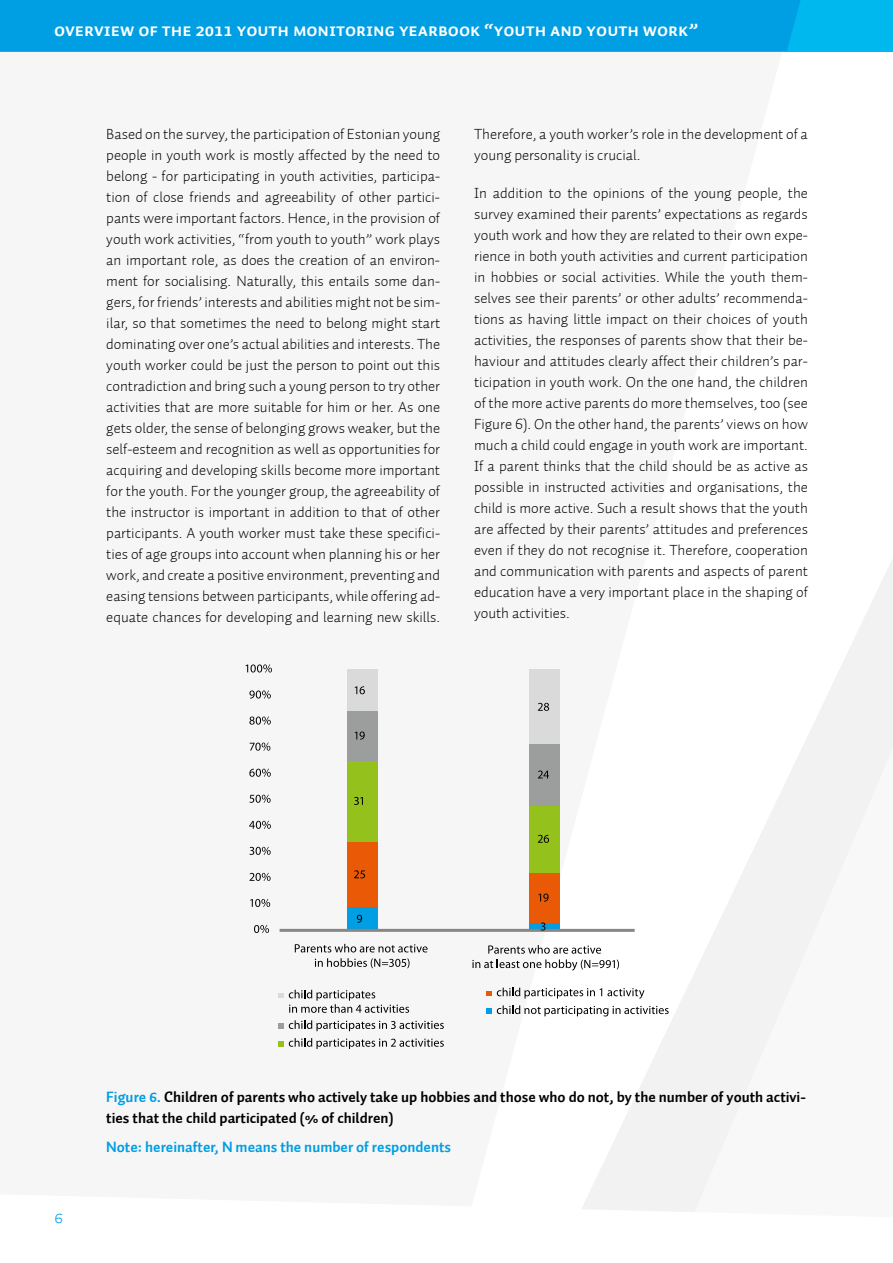
<style>
.page{position:relative;width:893px;height:1263px;background:#fff}
.page>*{position:absolute;margin:0;border:0;box-sizing:border-box;transform-origin:0 0}
.t1{font:18px "Auto 1 Bold Sm Cp";color:#fff}
.t2{font:18px "Auto 1 Light Sm Cp";color:#009ee3}
.t3{font:15px/21px "Auto 1 Light LF";color:#000;text-align:justify}
.t4{font:700 15px/21px "Auto 1";color:#000}
.t5{font:15px "Auto 1 Bold LF";color:#009ee3}
.s1{color:#009ee3}
</style>
<div class="page">
<svg style="left:556px;top:559px;width:337px;height:635px"></svg>
<svg style="left:673px;top:748px;width:220px;height:446px"></svg>
<svg style="left:582px;top:1194px;width:120px;height:18px;fill:#f2f2f2"></svg>
<div style="left:0;top:0;width:893px;height:51px;background:#00b8ed"></div>
<div style="left:0;top:0;width:801px;height:51px;background:#009ee3"></div>
<div style="left:347px;top:907px;width:30px;height:23px;background:#009ee3"></div>
<svg style="left:530px;top:923px;width:30px;height:6px"></svg>
<div style="left:347px;top:841px;width:30px;height:66px;background:#ea5a06"></div>
<div style="left:530px;top:872px;width:30px;height:51px;background:#ea5a06"></div>
<div style="left:347px;top:760px;width:30px;height:81px;background:#94c11c"></div>
<div style="left:530px;top:805px;width:30px;height:67px;background:#94c11c"></div>
<div style="left:347px;top:711px;width:30px;height:49px;background:#9c9d9d"></div>
<div style="left:530px;top:744px;width:30px;height:61px;background:#9c9d9d"></div>
<div style="left:347px;top:670px;width:30px;height:41px;background:#dadada"></div>
<div style="left:530px;top:670px;width:30px;height:74px;background:#dadada"></div>
<hr style="left:280px;top:929px;width:355px;height:3px;background:#878786">
<svg style="left:278px;top:993px;width:5px;height:5px"></svg>
<svg style="left:278px;top:1024px;width:5px;height:5px"></svg>
<svg style="left:278px;top:1041px;width:5px;height:6px"></svg>
<svg style="left:486px;top:991px;width:5px;height:5px"></svg>
<svg style="left:486px;top:1009px;width:5px;height:5px"></svg>
<svg style="left:357px;top:915px;width:5px;height:8px"></svg>
<svg style="left:541px;top:922px;width:4px;height:8px"></svg>
<svg style="left:354px;top:870px;width:11px;height:8px"></svg>
<svg style="left:538px;top:893px;width:11px;height:9px"></svg>
<svg style="left:354px;top:797px;width:9px;height:8px"></svg>
<svg style="left:538px;top:835px;width:11px;height:8px"></svg>
<svg style="left:355px;top:731px;width:10px;height:9px"></svg>
<svg style="left:538px;top:770px;width:11px;height:8px"></svg>
<svg style="left:355px;top:686px;width:10px;height:8px"></svg>
<svg style="left:538px;top:703px;width:11px;height:8px"></svg>
<svg style="left:254px;top:925px;width:15px;height:8px"></svg>
<svg style="left:250px;top:899px;width:20px;height:8px"></svg>
<svg style="left:249px;top:873px;width:22px;height:8px"></svg>
<svg style="left:249px;top:847px;width:22px;height:8px"></svg>
<svg style="left:249px;top:821px;width:22px;height:8px"></svg>
<svg style="left:249px;top:795px;width:22px;height:8px"></svg>
<svg style="left:249px;top:769px;width:22px;height:8px"></svg>
<svg style="left:250px;top:743px;width:20px;height:8px"></svg>
<svg style="left:249px;top:716px;width:22px;height:9px"></svg>
<svg style="left:249px;top:690px;width:22px;height:8px"></svg>
<svg style="left:246px;top:664px;width:26px;height:8px"></svg>
<svg style="left:295px;top:944px;width:133px;height:8px"></svg>
<svg style="left:315px;top:958px;width:95px;height:10px"></svg>
<svg style="left:472px;top:945px;width:147px;height:26px"></svg>
<svg style="left:289px;top:990px;width:120px;height:23px"></svg>
<svg style="left:289px;top:1020px;width:155px;height:11px"></svg>
<svg style="left:289px;top:1038px;width:155px;height:11px"></svg>
<svg style="left:497px;top:988px;width:147px;height:11px"></svg>
<svg style="left:497px;top:1005px;width:172px;height:11px"></svg>
<p class="t1" style="left:54px;top:20px;width:646px">Overview of the 2011 Youth monitoring yearbook “Youth and youth work”</p>
<p class="t3" style="left:106px;top:124px;width:335px">Based on the survey, the participation of Estonian young people in youth work is mostly affected by the need to belong - for participating in youth activities, participa&shy;tion of close friends and agreeability of other partici&shy;pants were important factors. Hence, in the provision of youth work activities, “from youth to youth” work plays an important role, as does the creation of an environ&shy;ment for socialising. Naturally, this entails some dan&shy;gers, for friends’ interests and abilities might not be sim&shy;ilar, so that sometimes the need to belong might start dominating over one’s actual abilities and interests. The youth worker could be just the person to point out this contradiction and bring such a young person to try other activities that are more suitable for him or her. As one gets older, the sense of belonging grows weaker, but the self-esteem and recognition as well as opportunities for acquiring and developing skills become more important for the youth. For the younger group, the agreeability of the instructor is important in addition to that of other participants. A youth worker must take these specifici&shy;ties of age groups into account when planning his or her work, and create a positive environment, preventing and easing tensions between participants, while offering ad&shy;equate chances for developing and learning new skills.</p>
<p class="t3" style="left:474px;top:124px;width:335px">Therefore, a youth worker’s role in the development of a young personality is crucial.</p>
<p class="t3" style="left:474px;top:183px;width:335px">In addition to the opinions of the young people, the survey examined their parents’ expectations as regards youth work and how they are related to their own expe&shy;rience in both youth activities and current participation in hobbies or social activities. While the youth them&shy;selves see their parents’ or other adults’ recommenda&shy;tions as having little impact on their choices of youth activities, the responses of parents show that their be&shy;haviour and attitudes clearly affect their children’s par&shy;ticipation in youth work. On the one hand, the children of the more active parents do more themselves, too (see Figure 6). On the other hand, the parents’ views on how much a child could engage in youth work are important.<br>If a parent thinks that the child should be as active as possible in instructed activities and organisations, the child is more active. Such a result shows that the youth are affected by their parents’ attitudes and preferences even if they do not recognise it. Therefore, cooperation and communication with parents and aspects of parent education have a very important place in the shaping of youth activities.</p>
<p class="t2" style="left:54px;top:1206px;width:11px">6</p>
<p class="t4" style="left:106px;top:1086px;width:701px"><span class="s1">Figure 6.</span> Children of parents who actively take up hobbies and those who do not, by the number of youth activi&shy;ties that the child participated (% of children)</p>
<p class="t5" style="left:106px;top:1137px;width:346px">Note: hereinafter, N means the number of respondents</p>
</div>
